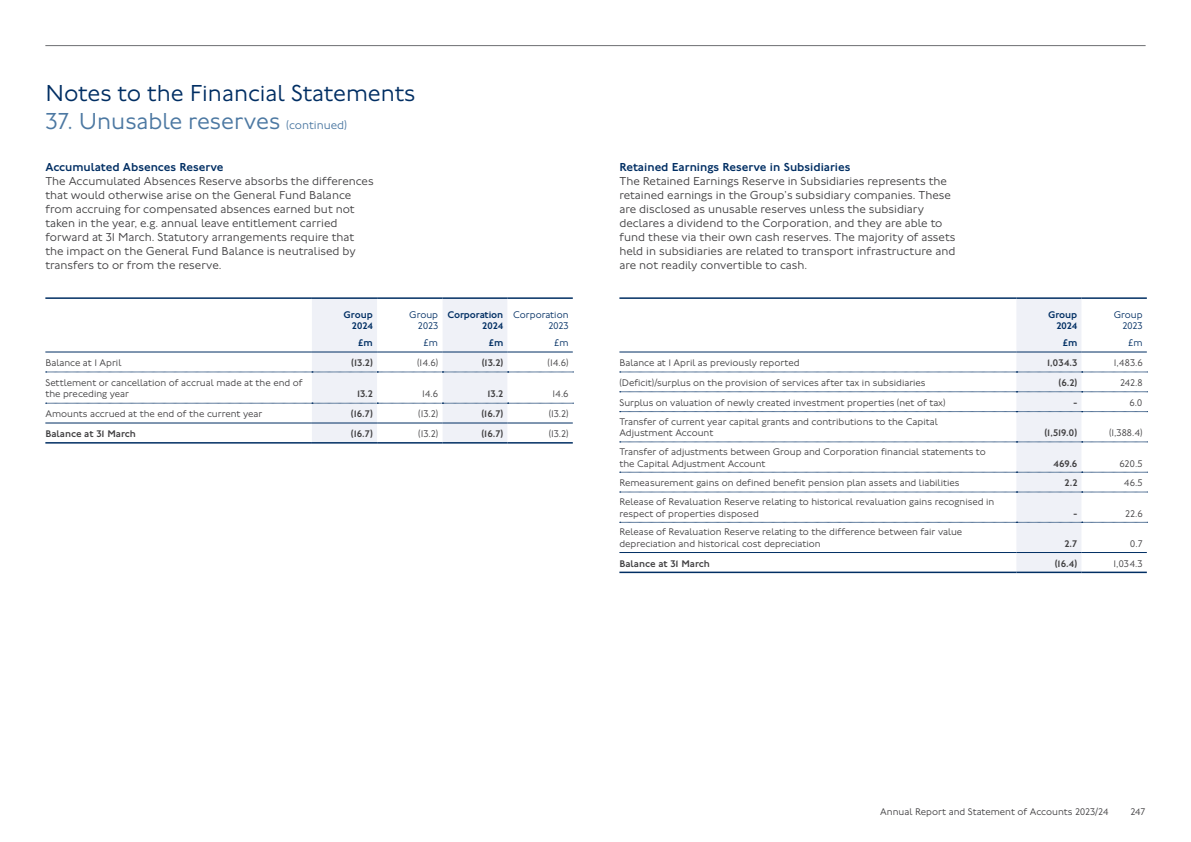
<style>
.page{position:relative;width:1191px;height:842px;background:#fff}
.page>*{position:absolute;margin:0;border:0;box-sizing:border-box;transform-origin:0 0}
.t1{font:300 24px "Johnston 100";color:#4c78a2}
.t2{font:300 24px "Johnston 100";color:#002e63}
.Body_12_14_P{font:300 12px/14px "Johnston 100";color:#414042}
.Body_Heading_SoA_12_14_H5{font:500 12px "Johnston 100";color:#002e63}
.TB_Body_10_11_5_A{font:300 10px/11.5px "Johnston 100";color:#414042}
.TB_Body_MED_GREY_10_11_5_A{font:500 10px "Johnston 100";color:#414042}
.TB_Heading_10_11_5_A{font:500 10px/11.5px "Johnston 100";letter-spacing:-.01em;color:#002e63;text-align:right}
.TB_Heading_10_11_5_A-2{font:300 10px/11.5px "Johnston 100";color:#002e63;text-align:right}
.s1{font-size:12px}
</style>
<div class="page">
<hr style="left:45px;top:45px;width:1100px;height:1px;background:#6d6e71">
<hr style="left:45px;top:297px;width:267px;height:2px;background:#002e63">
<hr style="left:45px;top:352px;width:267px;height:1px;background:#002e63">
<svg style="left:46px;top:298px;width:527px;height:144px"></svg>
<hr style="left:45px;top:422px;width:267px;height:1px;background:#002e63">
<hr style="left:45px;top:442px;width:267px;height:2px;background:#002e63">
<hr style="left:312px;top:422px;width:65px;height:1px;background:#002e63">
<hr style="left:312px;top:442px;width:65px;height:2px;background:#002e63">
<hr style="left:377px;top:422px;width:65px;height:1px;background:#002e63">
<hr style="left:377px;top:442px;width:65px;height:2px;background:#002e63">
<hr style="left:442px;top:422px;width:65px;height:1px;background:#002e63">
<hr style="left:442px;top:442px;width:65px;height:2px;background:#002e63">
<hr style="left:507px;top:422px;width:66px;height:1px;background:#002e63">
<hr style="left:507px;top:442px;width:66px;height:2px;background:#002e63">
<hr style="left:312px;top:297px;width:65px;height:2px;background:#002e63">
<hr style="left:442px;top:297px;width:65px;height:2px;background:#002e63">
<hr style="left:312px;top:352px;width:65px;height:1px;background:#002e63">
<hr style="left:442px;top:352px;width:65px;height:1px;background:#002e63">
<hr style="left:377px;top:297px;width:65px;height:2px;background:#002e63">
<hr style="left:507px;top:297px;width:66px;height:2px;background:#002e63">
<hr style="left:377px;top:352px;width:65px;height:1px;background:#002e63">
<hr style="left:507px;top:352px;width:66px;height:1px;background:#002e63">
<hr style="left:619px;top:297px;width:397px;height:2px;background:#002e63">
<svg style="left:619px;top:298px;width:528px;height:274px"></svg>
<hr style="left:619px;top:552px;width:397px;height:1px;background:#002e63">
<hr style="left:619px;top:572px;width:397px;height:1px;background:#002e63">
<hr style="left:1016px;top:552px;width:65px;height:1px;background:#002e63">
<hr style="left:1016px;top:572px;width:65px;height:1px;background:#002e63">
<hr style="left:1081px;top:552px;width:65px;height:1px;background:#002e63">
<hr style="left:1081px;top:572px;width:65px;height:1px;background:#002e63">
<hr style="left:1016px;top:297px;width:65px;height:2px;background:#002e63">
<hr style="left:1016px;top:352px;width:65px;height:1px;background:#002e63">
<hr style="left:1081px;top:297px;width:65px;height:2px;background:#002e63">
<hr style="left:1081px;top:352px;width:65px;height:1px;background:#002e63">
<h1 class="t2" style="left:45px;top:80px;width:372px">Notes to the Financial Statements</h1>
<h1 class="t1" style="left:45px;top:108px;width:303px">37. Unusable reserves <span class="s1">(continued)</span></h1>
<h5 class="Body_Heading_SoA_12_14_H5" style="left:45px;top:161px;width:180px">Accumulated Absences Reserve</h5>
<p class="Body_12_14_P" style="left:45px;top:175px;width:330px">The Accumulated Absences Reserve absorbs the differences that would otherwise arise on the General Fund Balance from accruing for compensated absences earned but not taken in the year, e.g. annual leave entitlement carried forward at 31 March. Statutory arrangements require that the impact on the General Fund Balance is neutralised by transfers to or from the reserve.</p>
<h5 class="Body_Heading_SoA_12_14_H5" style="left:619px;top:161px;width:232px">Retained Earnings Reserve in Subsidiaries</h5>
<p class="Body_12_14_P" style="left:619px;top:175px;width:337px">The Retained Earnings Reserve in Subsidiaries represents the retained earnings in the Group’s subsidiary companies. These are disclosed as unusable reserves unless the subsidiary declares a dividend to the Corporation, and they are able to fund these via their own cash reserves. The majority of assets held in subsidiaries are related to transport infrastructure and are not readily convertible to cash.</p>
<p class="TB_Heading_10_11_5_A" style="left:343px;top:309px;width:31px">Group<br>2024</p>
<p class="TB_Heading_10_11_5_A" style="left:358px;top:337px;width:16px">£m</p>
<p class="TB_Heading_10_11_5_A-2" style="left:409px;top:309px;width:30px">Group<br>2023</p>
<p class="TB_Heading_10_11_5_A-2" style="left:423px;top:337px;width:16px">£m</p>
<p class="TB_Heading_10_11_5_A" style="left:447px;top:309px;width:57px">Corporation<br>2024</p>
<p class="TB_Heading_10_11_5_A" style="left:489px;top:337px;width:16px">£m</p>
<p class="TB_Heading_10_11_5_A-2" style="left:513px;top:309px;width:57px">Corporation<br>2023</p>
<p class="TB_Heading_10_11_5_A-2" style="left:554px;top:337px;width:16px">£m</p>
<p class="TB_Heading_10_11_5_A" style="left:1048px;top:309px;width:31px">Group<br>2024</p>
<p class="TB_Heading_10_11_5_A" style="left:1062px;top:337px;width:16px">£m</p>
<p class="TB_Heading_10_11_5_A-2" style="left:1113px;top:309px;width:30px">Group<br>2023</p>
<p class="TB_Heading_10_11_5_A-2" style="left:1128px;top:337px;width:16px">£m</p>
<p class="TB_Body_10_11_5_A" style="left:45px;top:357px;width:78px">Balance at 1 April</p>
<p class="TB_Body_MED_GREY_10_11_5_A" style="left:351px;top:357px;width:23px">(13.2)</p>
<p class="TB_Body_10_11_5_A" style="left:417px;top:357px;width:22px">(14.6)</p>
<p class="TB_Body_MED_GREY_10_11_5_A" style="left:482px;top:357px;width:23px">(13.2)</p>
<p class="TB_Body_10_11_5_A" style="left:547px;top:357px;width:22px">(14.6)</p>
<p class="TB_Body_10_11_5_A" style="left:45px;top:377px;width:259px">Settlement or cancellation of accrual made at the end of the preceding year</p>
<p class="TB_Body_MED_GREY_10_11_5_A" style="left:357px;top:389px;width:17px">13.2</p>
<p class="TB_Body_10_11_5_A" style="left:422px;top:389px;width:18px">14.6</p>
<p class="TB_Body_MED_GREY_10_11_5_A" style="left:487px;top:389px;width:17px">13.2</p>
<p class="TB_Body_10_11_5_A" style="left:552px;top:389px;width:18px">14.6</p>
<p class="TB_Body_10_11_5_A" style="left:45px;top:408px;width:218px">Amounts accrued at the end of the current year</p>
<p class="TB_Body_MED_GREY_10_11_5_A" style="left:351px;top:408px;width:23px">(16.7)</p>
<p class="TB_Body_10_11_5_A" style="left:418px;top:408px;width:21px">(13.2)</p>
<p class="TB_Body_MED_GREY_10_11_5_A" style="left:481px;top:408px;width:23px">(16.7)</p>
<p class="TB_Body_10_11_5_A" style="left:548px;top:408px;width:21px">(13.2)</p>
<p class="TB_Body_MED_GREY_10_11_5_A" style="left:45px;top:428px;width:92px">Balance at 31 March</p>
<p class="TB_Body_MED_GREY_10_11_5_A" style="left:351px;top:428px;width:23px">(16.7)</p>
<p class="TB_Body_10_11_5_A" style="left:418px;top:428px;width:21px">(13.2)</p>
<p class="TB_Body_MED_GREY_10_11_5_A" style="left:481px;top:428px;width:23px">(16.7)</p>
<p class="TB_Body_10_11_5_A" style="left:548px;top:428px;width:21px">(13.2)</p>
<p class="TB_Body_10_11_5_A" style="left:619px;top:357px;width:182px">Balance at 1 April as previously reported</p>
<p class="TB_Body_MED_GREY_10_11_5_A" style="left:1047px;top:357px;width:32px">1,034.3</p>
<p class="TB_Body_10_11_5_A" style="left:1113px;top:357px;width:30px">1,483.6</p>
<p class="TB_Body_10_11_5_A" style="left:619px;top:377px;width:308px">(Deficit)/surplus on the provision of services after tax in subsidiaries</p>
<p class="TB_Body_MED_GREY_10_11_5_A" style="left:1058px;top:377px;width:20px">(6.2)</p>
<p class="TB_Body_10_11_5_A" style="left:1120px;top:377px;width:24px">242.8</p>
<p class="TB_Body_10_11_5_A" style="left:619px;top:397px;width:327px">Surplus on valuation of newly created investment properties (net of tax)</p>
<p class="TB_Body_MED_GREY_10_11_5_A" style="left:1073px;top:397px;width:5px">-</p>
<p class="TB_Body_10_11_5_A" style="left:1129px;top:397px;width:15px">6.0</p>
<p class="TB_Body_10_11_5_A" style="left:619px;top:416px;width:320px">Transfer of current year capital grants and contributions to the Capital<br>Adjustment Account</p>
<p class="TB_Body_MED_GREY_10_11_5_A" style="left:1044px;top:427px;width:34px">(1,519.0)</p>
<p class="TB_Body_10_11_5_A" style="left:1109px;top:427px;width:35px">(1,388.4)</p>
<p class="TB_Body_10_11_5_A" style="left:619px;top:446px;width:368px">Transfer of adjustments between Group and Corporation financial statements to the Capital Adjustment Account</p>
<p class="TB_Body_MED_GREY_10_11_5_A" style="left:1053px;top:458px;width:26px">469.6</p>
<p class="TB_Body_10_11_5_A" style="left:1119px;top:458px;width:25px">620.5</p>
<p class="TB_Body_10_11_5_A" style="left:619px;top:477px;width:341px">Remeasurement gains on defined benefit pension plan assets and liabilities</p>
<p class="TB_Body_MED_GREY_10_11_5_A" style="left:1064px;top:477px;width:14px">2.2</p>
<p class="TB_Body_10_11_5_A" style="left:1123px;top:477px;width:20px">46.5</p>
<p class="TB_Body_10_11_5_A" style="left:619px;top:496px;width:376px">Release of Revaluation Reserve relating to historical revaluation gains recognised in respect of properties disposed</p>
<p class="TB_Body_MED_GREY_10_11_5_A" style="left:1073px;top:508px;width:5px">-</p>
<p class="TB_Body_10_11_5_A" style="left:1125px;top:508px;width:19px">22.6</p>
<p class="TB_Body_10_11_5_A" style="left:619px;top:526px;width:344px">Release of Revaluation Reserve relating to the difference between fair value depreciation and historical cost depreciation</p>
<p class="TB_Body_MED_GREY_10_11_5_A" style="left:1064px;top:538px;width:14px">2.7</p>
<p class="TB_Body_10_11_5_A" style="left:1129px;top:538px;width:14px">0.7</p>
<p class="TB_Body_MED_GREY_10_11_5_A" style="left:619px;top:558px;width:92px">Balance at 31 March</p>
<p class="TB_Body_MED_GREY_10_11_5_A" style="left:1054px;top:558px;width:24px">(16.4)</p>
<p class="TB_Body_10_11_5_A" style="left:1113px;top:558px;width:31px">1,034.3</p>
<p class="TB_Body_10_11_5_A" style="left:880px;top:806px;width:230px">Annual Report and Statement of Accounts 2023/24</p>
<p class="TB_Body_10_11_5_A" style="left:1130px;top:806px;width:16px">247</p>
</div>
